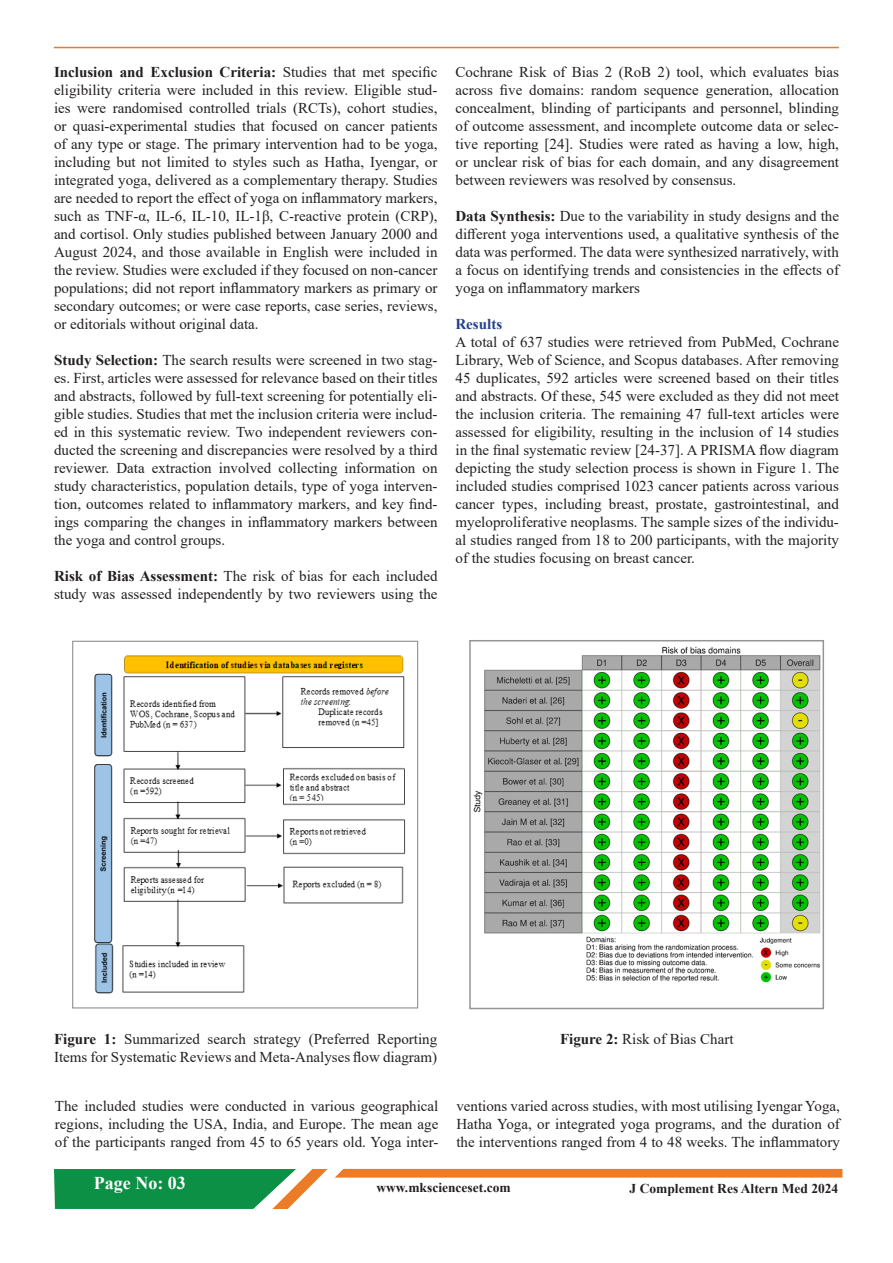
<style>
.page{position:relative;width:893px;height:1263px;background:#fff}
.page>*{position:absolute;margin:0;border:0;box-sizing:border-box;transform-origin:0 0}
.t1{font:700 18px "Times New Roman";color:#fff}
.t2{font:15px/18px "Times New Roman";color:#231f20;text-align:justify}
.t3{font:700 15px "Times New Roman";color:#253f8e}
.t4{font:700 13.5px "Times New Roman";color:#231f20}
.s1{font-weight:700}
</style>
<div class="page">
<hr style="left:54px;top:47px;width:785px;height:1px;background:#e97c25">
<svg style="left:54px;top:1169px;width:274px;height:40px;background:#3a9e5d"></svg>
<div style="left:335px;top:1169px;width:508px;height:8px;background:#ec7b27"></div>
<img style="left:94px;top:655px;width:312px;height:339px">
<div style="left:72px;top:641px;width:346px;height:367px;border:1px solid #939598"></div>
<img style="left:473px;top:646px;width:348px;height:337px">
<div style="left:469px;top:640px;width:355px;height:369px;border:2px solid #939598"></div>
<p class="t2" style="left:54px;top:63px;width:385px"><span class="s1">Inclusion and Exclusion Criteria:</span> Studies that met specific eligibility criteria were included in this review. Eligible stud&shy;ies were randomised controlled trials (RCTs), cohort studies, or quasi-experimental studies that focused on cancer patients of any type or stage. The primary intervention had to be yoga, including but not limited to styles such as Hatha, Iyengar, or integrated yoga, delivered as a complementary therapy. Studies are needed to report the effect of yoga on inflammatory markers, such as TNF-α, IL-6, IL-10, IL-1β, C-reactive protein (CRP), and cortisol. Only studies published between January 2000 and August 2024, and those available in English were included in the review. Studies were excluded if they focused on non-cancer populations; did not report inflammatory markers as primary or secondary outcomes; or were case reports, case series, reviews, or editorials without original data.</p>
<p class="t2" style="left:54px;top:351px;width:385px"><span class="s1">Study Selection:</span> The search results were screened in two stag&shy;es. First, articles were assessed for relevance based on their titles and abstracts, followed by full-text screening for potentially eli&shy;gible studies. Studies that met the inclusion criteria were includ&shy;ed in this systematic review. Two independent reviewers con&shy;ducted the screening and discrepancies were resolved by a third reviewer. Data extraction involved collecting information on study characteristics, population details, type of yoga interven&shy;tion, outcomes related to inflammatory markers, and key find&shy;ings comparing the changes in inflammatory markers between the yoga and control groups.</p>
<p class="t2" style="left:54px;top:567px;width:385px"><span class="s1">Risk of Bias Assessment:</span> The risk of bias for each included study was assessed independently by two reviewers using the</p>
<p class="t2" style="left:455px;top:63px;width:385px">Cochrane Risk of Bias 2 (RoB 2) tool, which evaluates bias across five domains: random sequence generation, allocation concealment, blinding of participants and personnel, blinding of outcome assessment, and incomplete outcome data or selec&shy;tive reporting [24]. Studies were rated as having a low, high, or unclear risk of bias for each domain, and any disagreement between reviewers was resolved by consensus.</p>
<p class="t2" style="left:455px;top:207px;width:385px"><span class="s1">Data Synthesis:</span> Due to the variability in study designs and the different yoga interventions used, a qualitative synthesis of the data was performed. The data were synthesized narratively, with a focus on identifying trends and consistencies in the effects of yoga on inflammatory markers</p>
<p class="t3" style="left:455px;top:314px;width:48px">Results</p>
<p class="t2" style="left:455px;top:333px;width:385px">A total of 637 studies were retrieved from PubMed, Cochrane Library, Web of Science, and Scopus databases. After removing 45 duplicates, 592 articles were screened based on their titles and abstracts. Of these, 545 were excluded as they did not meet the inclusion criteria. The remaining 47 full-text articles were assessed for eligibility, resulting in the inclusion of 14 studies in the final systematic review [24-37]. A PRISMA flow diagram depicting the study selection process is shown in Figure 1. The included studies comprised 1023 cancer patients across various cancer types, including breast, prostate, gastrointestinal, and myeloproliferative neoplasms. The sample sizes of the individu&shy;al studies ranged from 18 to 200 participants, with the majority of the studies focusing on breast cancer.</p>
<p class="t2" style="left:54px;top:1030px;width:385px"><span class="s1">Figure 1:</span> Summarized search strategy (Preferred Reporting<br>Items for Systematic Reviews and Meta-Analyses flow diagram)</p>
<p class="t2" style="left:560px;top:1030px;width:175px"><span class="s1">Figure 2:</span> Risk of Bias Chart</p>
<p class="t2" style="left:55px;top:1096px;width:385px">The included studies were conducted in various geographical regions, including the USA, India, and Europe. The mean age of the participants ranged from 45 to 65 years old. Yoga inter-</p>
<p class="t2" style="left:456px;top:1096px;width:385px">ventions varied across studies, with most utilising Iyengar Yoga, Hatha Yoga, or integrated yoga programs, and the duration of the interventions ranged from 4 to 48 weeks. The inflammatory</p>
<p class="t1" style="left:94px;top:1170px;width:93px">Page No: 03</p>
<p class="t4" style="left:376px;top:1177px;width:136px">www.mkscienceset.com</p>
<p class="t4" style="left:629px;top:1179px;width:210px">J Complement Res Altern Med 2024</p>
</div>
